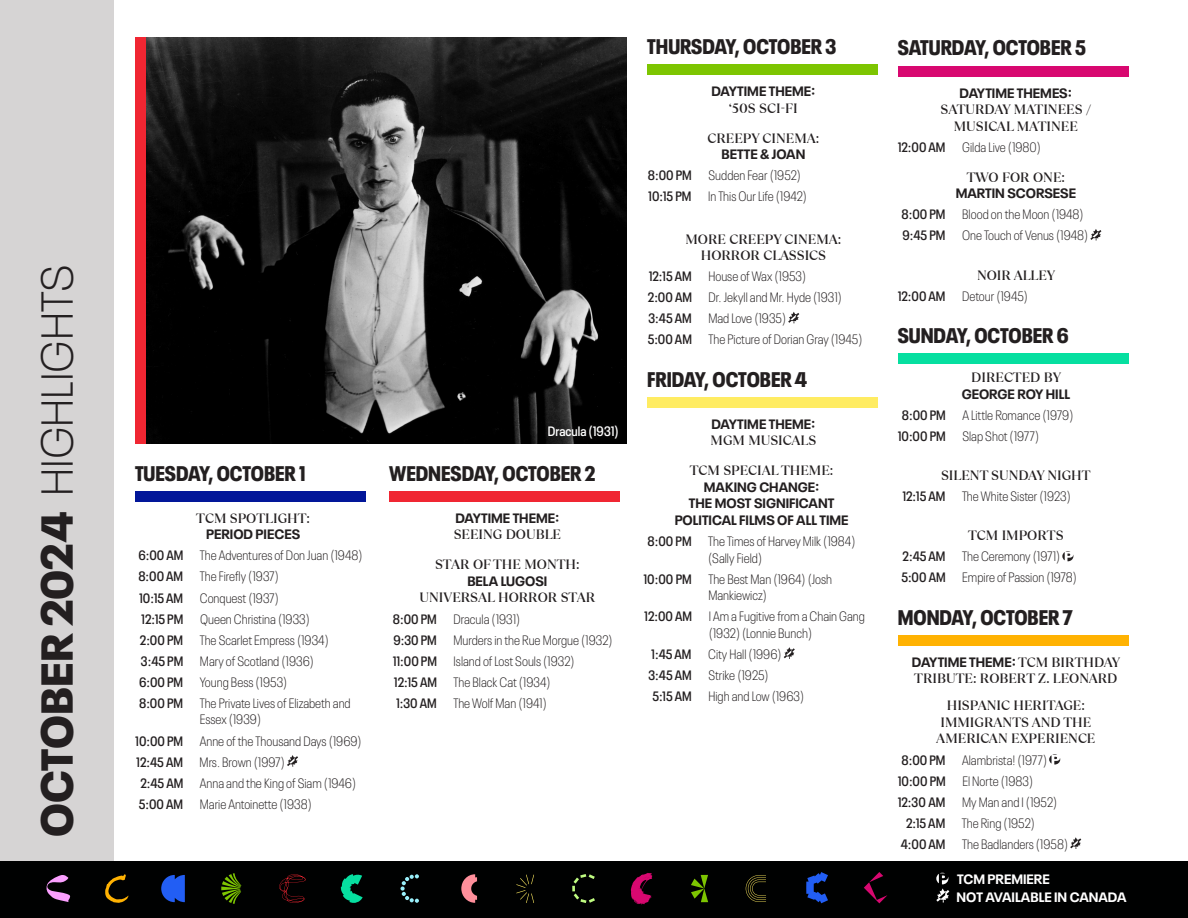
<style>
.page{position:relative;width:1188px;height:918px;background:#fff}
.page>*{position:absolute;margin:0;border:0;box-sizing:border-box;transform-origin:0 0}
.t1{font:900 44.4px "Neue Plak";color:#231f20}
.t2{font:900 condensed 21px "Neue Plak";color:#231f20}
.t3{font:300 condensed 13.5px/16.5px "Neue Plak";color:#231f20}
.t4{font:13.5px/16.5px "TT Ramillas Variable Roman";color:#231f20;text-align:center}
.t5{font:700 13.5px/16.5px "Neue Plak";color:#231f20;text-align:center}
.t6{font:700 13.5px/18.1px "Neue Plak";color:#fff}
.t7{font:600 condensed 13.5px "Neue Plak";color:#fff}
.s1{font-weight:300}
.s2{font-family:"Neue Plak";font-weight:700}
.s3{font-weight:600}
.s4{font-family:"TT Ramillas Variable Roman";font-weight:400}
</style>
<div class="page">
<div style="left:0;top:0;width:114px;height:918px;background:#d6d4d4"></div>
<div style="left:0;top:862px;width:1188px;height:56px;background:#000101"></div>
<svg style="left:746px;top:875px;width:20px;height:27px"></svg>
<svg style="left:691px;top:875px;width:17px;height:27px"></svg>
<svg style="left:631px;top:873px;width:21px;height:31px"></svg>
<svg style="left:572px;top:874px;width:23px;height:29px"></svg>
<svg style="left:516px;top:875px;width:18px;height:28px"></svg>
<svg style="left:461px;top:874px;width:16px;height:29px"></svg>
<svg style="left:400px;top:874px;width:19px;height:29px"></svg>
<svg style="left:341px;top:874px;width:22px;height:29px"></svg>
<svg style="left:279px;top:874px;width:27px;height:29px"></svg>
<svg style="left:221px;top:873px;width:20px;height:31px"></svg>
<svg style="left:161px;top:875px;width:24px;height:27px"></svg>
<svg style="left:105px;top:874px;width:24px;height:29px"></svg>
<svg style="left:46px;top:875px;width:25px;height:27px"></svg>
<svg style="left:864px;top:872px;width:23px;height:31px"></svg>
<svg style="left:806px;top:872px;width:22px;height:31px"></svg>
<svg style="left:936px;top:873px;width:13px;height:29px"></svg>
<div style="left:135px;top:491px;width:231px;height:11px;background:#021699"></div>
<svg style="left:287px;top:755px;width:11px;height:12px"></svg>
<div style="left:389px;top:491px;width:231px;height:11px;background:#f02632"></div>
<div style="left:647px;top:65px;width:231px;height:10px;background:#7dc501"></div>
<svg style="left:788px;top:312px;width:11px;height:11px"></svg>
<div style="left:647px;top:397px;width:231px;height:11px;background:#ffec62"></div>
<svg style="left:784px;top:647px;width:11px;height:12px"></svg>
<div style="left:898px;top:66px;width:231px;height:10px;background:#d80870"></div>
<svg style="left:1090px;top:229px;width:11px;height:11px"></svg>
<div style="left:898px;top:354px;width:231px;height:10px;background:#06dfa0"></div>
<svg style="left:1062px;top:551px;width:11px;height:10px"></svg>
<div style="left:898px;top:635px;width:231px;height:11px;background:#ffb202"></div>
<svg style="left:1049px;top:754px;width:11px;height:11px"></svg>
<svg style="left:1070px;top:837px;width:11px;height:12px"></svg>
<img style="left:145px;top:38px;width:482px;height:406px">
<div style="left:135px;top:38px;width:10px;height:406px;background:#f02632"></div>
<div style="left:541px;top:419px;width:84px;height:27px;background:#231f20;opacity:.57"></div>
<p class="t1" style="left:21px;top:837px;width:574px;rotate:-90deg">OCTOBER 2024 <span class="s1">HIGHLIGHTS</span></p>
<p class="t2" style="left:135px;top:457px;width:172px">TUESDAY, OCTOBER 1</p>
<p class="t4" style="left:196px;top:510px;width:115px">TCM SPOTLIGHT:<br><span class="s2">PERIOD PIECES</span></p>
<p class="t3" style="left:138px;top:546px;width:226px"><span class="s3">6:00 AM</span> The Adventures of Don Juan (1948)</p>
<p class="t3" style="left:138px;top:567px;width:142px"><span class="s3">8:00 AM</span> The Firefly (1937)</p>
<p class="t3" style="left:139px;top:588px;width:141px"><span class="s3">10:15 AM</span> Conquest (1937)</p>
<p class="t3" style="left:141px;top:610px;width:170px"><span class="s3">12:15 PM</span> Queen Christina (1933)</p>
<p class="t3" style="left:140px;top:631px;width:190px"><span class="s3">2:00 PM</span> The Scarlet Empress (1934)</p>
<p class="t3" style="left:141px;top:652px;width:175px"><span class="s3">3:45 PM</span> Mary of Scotland (1936)</p>
<p class="t3" style="left:139px;top:673px;width:150px"><span class="s3">6:00 PM</span> Young Bess (1953)</p>
<p class="t3" style="left:200px;top:694px;width:153px;text-indent:-61px"><span class="s3">8:00 PM</span> The Private Lives of Elizabeth and<br>Essex (1939)</p>
<p class="t3" style="left:135px;top:731px;width:228px"><span class="s3">10:00 PM</span> Anne of the Thousand Days (1969)</p>
<p class="t3" style="left:136px;top:753px;width:150px"><span class="s3">12:45 AM</span> Mrs. Brown (1997)</p>
<p class="t3" style="left:140px;top:774px;width:217px"><span class="s3">2:45 AM</span> Anna and the King of Siam (1946)</p>
<p class="t3" style="left:139px;top:795px;width:175px"><span class="s3">5:00 AM</span> Marie Antoinette (1938)</p>
<p class="t7" style="left:548px;top:421px;width:73px">Dracula (1931)</p>
<p class="t2" style="left:389px;top:457px;width:208px">WEDNESDAY, OCTOBER 2</p>
<p class="t5" style="left:454px;top:508px;width:109px;text-align:left">DAYTIME THEME:<br><span class="s4">SEEING DOUBLE</span></p>
<p class="t4" style="left:419px;top:557px;width:177px">STAR OF THE MONTH:<br><span class="s2">BELA LUGOSI<br></span>UNIVERSAL HORROR STAR</p>
<p class="t3" style="left:393px;top:609px;width:129px"><span class="s3">8:00 PM</span> Dracula (1931)</p>
<p class="t3" style="left:393px;top:631px;width:221px"><span class="s3">9:30 PM</span> Murders in the Rue Morgue (1932)</p>
<p class="t3" style="left:393px;top:652px;width:183px"><span class="s3">11:00 PM</span> Island of Lost Souls (1932)</p>
<p class="t3" style="left:394px;top:673px;width:158px"><span class="s3">12:15 AM</span> The Black Cat (1934)</p>
<p class="t3" style="left:396px;top:694px;width:152px"><span class="s3">1:30 AM</span> The Wolf Man (1941)</p>
<p class="t2" style="left:647px;top:30px;width:191px">THURSDAY, OCTOBER 3</p>
<p class="t5" style="left:711px;top:81px;width:105px">DAYTIME THEME: <span class="s4">‘50S SCI-FI</span></p>
<p class="t4" style="left:707px;top:130px;width:114px">CREEPY CINEMA:<br><span class="s2">BETTE &amp; JOAN</span></p>
<p class="t3" style="left:648px;top:166px;width:155px"><span class="s3">8:00 PM</span> Sudden Fear (1952)</p>
<p class="t3" style="left:648px;top:187px;width:160px"><span class="s3">10:15 PM</span> In This Our Life (1942)</p>
<p class="t4" style="left:685px;top:231px;width:157px">MORE CREEPY CINEMA:<br>HORROR CLASSICS</p>
<p class="t3" style="left:649px;top:267px;width:159px"><span class="s3">12:15 AM</span> House of Wax (1953)</p>
<p class="t3" style="left:648px;top:288px;width:196px"><span class="s3">2:00 AM</span> Dr. Jekyll and Mr. Hyde (1931)</p>
<p class="t3" style="left:648px;top:309px;width:139px"><span class="s3">3:45 AM</span> Mad Love (1935)</p>
<p class="t3" style="left:648px;top:330px;width:216px"><span class="s3">5:00 AM</span> The Picture of Dorian Gray (1945)</p>
<p class="t2" style="left:647px;top:363px;width:161px">FRIDAY, OCTOBER 4</p>
<p class="t5" style="left:711px;top:414px;width:107px;text-align:left">DAYTIME THEME:<br><span class="s4">MGM MUSICALS</span></p>
<p class="t5" style="left:675px;top:461px;width:175px"><span class="s4">TCM SPECIAL THEME:<br></span>MAKING CHANGE:<br>THE MOST SIGNIFICANT<br>POLITICAL FILMS OF ALL TIME</p>
<p class="t3" style="left:708px;top:532px;width:149px;text-indent:-61px"><span class="s3">8:00 PM</span> The Times of Harvey Milk (1984) (Sally Field)</p>
<p class="t3" style="left:643px;top:570px;width:190px;text-align:center"><span class="s3">10:00 PM</span> The Best Man (1964) (Josh<br>Mankiewicz)</p>
<p class="t3" style="left:709px;top:607px;width:158px;text-indent:-64px"><span class="s3">12:00 AM</span> I Am a Fugitive from a Chain Gang (1932) (Lonnie Bunch)</p>
<p class="t3" style="left:651px;top:645px;width:132px"><span class="s3">1:45 AM</span> City Hall (1996)</p>
<p class="t3" style="left:648px;top:666px;width:122px"><span class="s3">3:45 AM</span> Strike (1925)</p>
<p class="t3" style="left:652px;top:687px;width:153px"><span class="s3">5:15 AM</span> High and Low (1963)</p>
<p class="t2" style="left:898px;top:32px;width:190px">SATURDAY, OCTOBER 5</p>
<p class="t4" style="left:940px;top:85px;width:152px"><span class="s2">DAYTIME THEMES:<br></span>SATURDAY MATINEES /<br>MUSICAL MATINEE</p>
<p class="t3" style="left:898px;top:138px;width:145px"><span class="s3">12:00 AM</span> Gilda Live (1980)</p>
<p class="t5" style="left:956px;top:167px;width:122px"><span class="s4">TWO FOR ONE:<br></span>MARTIN SCORSESE</p>
<p class="t3" style="left:902px;top:205px;width:184px"><span class="s3">8:00 PM</span> Blood on the Moon (1948)</p>
<p class="t3" style="left:902px;top:226px;width:187px"><span class="s3">9:45 PM</span> One Touch of Venus (1948)</p>
<p class="t4" style="left:977px;top:267px;width:80px">NOIR ALLEY</p>
<p class="t3" style="left:898px;top:287px;width:132px"><span class="s3">12:00 AM</span> Detour (1945)</p>
<p class="t2" style="left:898px;top:319px;width:172px">SUNDAY, OCTOBER 6</p>
<p class="t5" style="left:962px;top:368px;width:110px"><span class="s4">DIRECTED BY<br></span>GEORGE ROY HILL</p>
<p class="t3" style="left:902px;top:406px;width:173px"><span class="s3">8:00 PM</span> A Little Romance (1979)</p>
<p class="t3" style="left:898px;top:427px;width:143px"><span class="s3">10:00 PM</span> Slap Shot (1977)</p>
<p class="t4" style="left:941px;top:467px;width:151px">SILENT SUNDAY NIGHT</p>
<p class="t3" style="left:902px;top:487px;width:170px"><span class="s3">12:15 AM</span> The White Sister (1923)</p>
<p class="t4" style="left:968px;top:527px;width:97px">TCM IMPORTS</p>
<p class="t3" style="left:903px;top:547px;width:159px"><span class="s3">2:45 AM</span> The Ceremony (1971)</p>
<p class="t3" style="left:901px;top:568px;width:177px"><span class="s3">5:00 AM</span> Empire of Passion (1978)</p>
<p class="t2" style="left:898px;top:601px;width:177px">MONDAY, OCTOBER 7</p>
<p class="t4" style="left:912px;top:654px;width:210px;text-align:left"><span class="s2">DAYTIME THEME:</span>TCM BIRTHDAY<br>TRIBUTE: ROBERT Z. LEONARD</p>
<p class="t4" style="left:936px;top:698px;width:161px">HISPANIC HERITAGE:<br>IMMIGRANTS AND THE<br>AMERICAN EXPERIENCE</p>
<p class="t3" style="left:902px;top:750px;width:147px"><span class="s3">8:00 PM</span> Alambrista! (1977)</p>
<p class="t3" style="left:898px;top:772px;width:137px"><span class="s3">10:00 PM</span> El Norte (1983)</p>
<p class="t3" style="left:898px;top:793px;width:161px"><span class="s3">12:30 AM</span> My Man and I (1952)</p>
<p class="t3" style="left:906px;top:814px;width:130px"><span class="s3">2:15 AM</span> The Ring (1952)</p>
<p class="t3" style="left:901px;top:835px;width:169px"><span class="s3">4:00 AM</span> The Badlanders (1958)</p>
<p class="t6" style="left:957px;top:869px;width:171px">TCM PREMIERE<br>NOT AVAILABLE IN CANADA</p>
</div>
